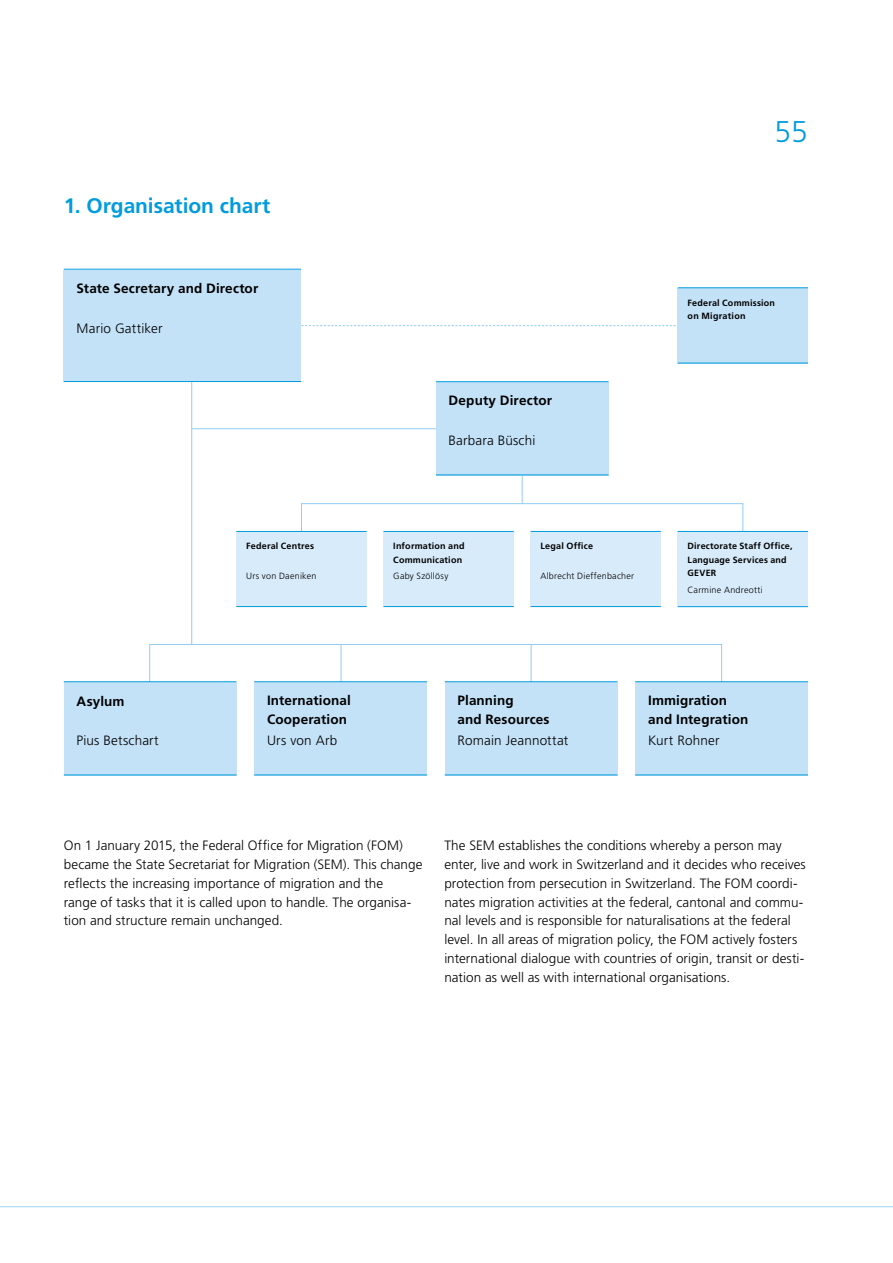
<style>
.page{position:relative;width:893px;height:1263px;background:#fff}
.page>*{position:absolute;margin:0;border:0;box-sizing:border-box;transform-origin:0 0}
.t1{font:300 30px "Frutiger LT Std";color:#009cde}
.H3_Rubriktitel{font:700 21px "Frutiger LT Std";letter-spacing:-.005em;color:#009cde}
.P_Text{font:300 13.5px/18.8px "Frutiger LT Std";letter-spacing:.005em;color:#000}
.t2{font:700 13.5px/18.8px "Frutiger LT Std";letter-spacing:.01em;color:#000}
.t3{font:700 9px/13.5px "Frutiger LT Std";letter-spacing:.025em;color:#000}
.t4{font:300 9px "Frutiger LT Std";letter-spacing:.025em;color:#000}
</style>
<div class="page">
<hr style="left:0;top:1206px;width:893px;height:1px;background:#9ed6f5">
<hr style="left:0;top:1094px;width:1px;height:169px;background:#00a5e2">
<svg style="left:301px;top:325px;width:377px;height:1px"></svg>
<div style="left:149px;top:644px;width:573px;height:103px;border:1px solid #93cdf1"></div>
<hr style="left:341px;top:645px;width:1px;height:101px;background:#93cdf1">
<hr style="left:531px;top:645px;width:1px;height:101px;background:#93cdf1">
<hr style="left:191px;top:344px;width:1px;height:301px;background:#93cdf1">
<div style="left:445px;top:682px;width:172px;height:93px;background:#c3e1f7"></div>
<hr style="left:445px;top:681px;width:172px;height:1px;background:#009cde">
<hr style="left:445px;top:774px;width:172px;height:1px;background:#009cde">
<div style="left:301px;top:503px;width:442px;height:69px;border:1px solid #93cdf1"></div>
<svg style="left:522px;top:475px;width:1px;height:29px"></svg>
<hr style="left:192px;top:428px;width:336px;height:1px;background:#93cdf1">
<div style="left:254px;top:682px;width:173px;height:93px;background:#c3e1f7"></div>
<hr style="left:254px;top:681px;width:173px;height:1px;background:#009cde">
<hr style="left:254px;top:774px;width:173px;height:1px;background:#009cde">
<div style="left:635px;top:682px;width:173px;height:93px;background:#c3e1f7"></div>
<hr style="left:635px;top:681px;width:173px;height:1px;background:#009cde">
<hr style="left:635px;top:774px;width:173px;height:1px;background:#009cde">
<div style="left:64px;top:682px;width:172px;height:93px;background:#c3e1f7"></div>
<hr style="left:64px;top:681px;width:172px;height:1px;background:#009cde">
<hr style="left:64px;top:775px;width:172px;height:1px;background:#009cde">
<div style="left:64px;top:270px;width:237px;height:112px;background:#c3e1f7"></div>
<hr style="left:64px;top:269px;width:237px;height:1px;background:#009cde">
<hr style="left:64px;top:381px;width:237px;height:1px;background:#009cde">
<div style="left:436px;top:382px;width:172px;height:93px;background:#c3e1f7"></div>
<hr style="left:436px;top:381px;width:172px;height:1px;background:#009cde">
<hr style="left:436px;top:474px;width:172px;height:1px;background:#009cde">
<div style="left:236px;top:532px;width:131px;height:75px;background:#d8ebfa"></div>
<hr style="left:236px;top:531px;width:131px;height:1px;background:#009cde">
<hr style="left:236px;top:606px;width:131px;height:1px;background:#009cde">
<div style="left:384px;top:532px;width:130px;height:75px;background:#d8ebfa"></div>
<hr style="left:384px;top:531px;width:130px;height:1px;background:#009cde">
<hr style="left:384px;top:606px;width:130px;height:1px;background:#009cde">
<div style="left:531px;top:532px;width:130px;height:75px;background:#d8ebfa"></div>
<hr style="left:531px;top:531px;width:130px;height:1px;background:#009cde">
<hr style="left:531px;top:606px;width:130px;height:1px;background:#009cde">
<div style="left:678px;top:532px;width:130px;height:75px;background:#d8ebfa"></div>
<hr style="left:678px;top:531px;width:130px;height:1px;background:#009cde">
<hr style="left:678px;top:606px;width:130px;height:1px;background:#009cde">
<div style="left:678px;top:288px;width:130px;height:75px;background:#c3e1f7"></div>
<hr style="left:678px;top:287px;width:130px;height:1px;background:#009cde">
<hr style="left:678px;top:363px;width:130px;height:1px;background:#009cde">
<h3 class="H3_Rubriktitel" style="left:64px;top:193px;width:208px">1. Organisation chart</h3>
<p class="t2" style="left:77px;top:279px;width:183px">State Secretary and Director</p>
<p class="P_Text" style="left:77px;top:319px;width:88px">Mario Gattiker</p>
<p class="t2" style="left:77px;top:691px;width:50px">Asylum</p>
<p class="P_Text" style="left:77px;top:731px;width:84px">Pius Betschart</p>
<p class="t3" style="left:246px;top:540px;width:70px">Federal Centres</p>
<p class="t4" style="left:246px;top:571px;width:72px">Urs von Daeniken</p>
<p class="t2" style="left:267px;top:691px;width:85px">International<br>Cooperation</p>
<p class="P_Text" style="left:267px;top:731px;width:72px">Urs von Arb</p>
<h1 class="t1" style="left:774px;top:114px;width:35px">55</h1>
<p class="t2" style="left:449px;top:391px;width:105px">Deputy Director</p>
<p class="P_Text" style="left:449px;top:431px;width:88px">Barbara Büschi</p>
<p class="t3" style="left:393px;top:540px;width:73px">Information and<br>Communication</p>
<p class="t4" style="left:393px;top:571px;width:57px">Gaby Szöllösy</p>
<p class="t3" style="left:540px;top:540px;width:54px">Legal Office</p>
<p class="t4" style="left:540px;top:571px;width:95px">Albrecht Dieffenbacher</p>
<p class="t3" style="left:687px;top:296px;width:89px">Federal Commission on Migration</p>
<p class="t3" style="left:687px;top:540px;width:107px">Directorate Staff Office,<br>Language Services and<br>GEVER</p>
<p class="t4" style="left:687px;top:584px;width:77px">Carmine Andreotti</p>
<p class="t2" style="left:458px;top:691px;width:94px">Planning<br>and Resources</p>
<p class="P_Text" style="left:458px;top:731px;width:112px">Romain Jeannottat</p>
<p class="t2" style="left:648px;top:691px;width:102px">Immigration and Integration</p>
<p class="P_Text" style="left:648px;top:731px;width:73px">Kurt Rohner</p>
<p class="P_Text" style="left:64px;top:836px;width:360px">On 1 January 2015, the Federal Office for Migration (FOM) became the State Secretariat for Migration (SEM). This change reflects the increasing importance of migration and the<br>range of tasks that it is called upon to handle. The organisa&shy;tion and structure remain unchanged.</p>
<p class="P_Text" style="left:444px;top:836px;width:363px">The SEM establishes the conditions whereby a person may enter, live and work in Switzerland and it decides who receives protection from persecution in Switzerland. The FOM coordi&shy;nates migration activities at the federal, cantonal and commu&shy;nal levels and is responsible for naturalisations at the federal level. In all areas of migration policy, the FOM actively fosters international dialogue with countries of origin, transit or desti&shy;nation as well as with international organisations.</p>
</div>
